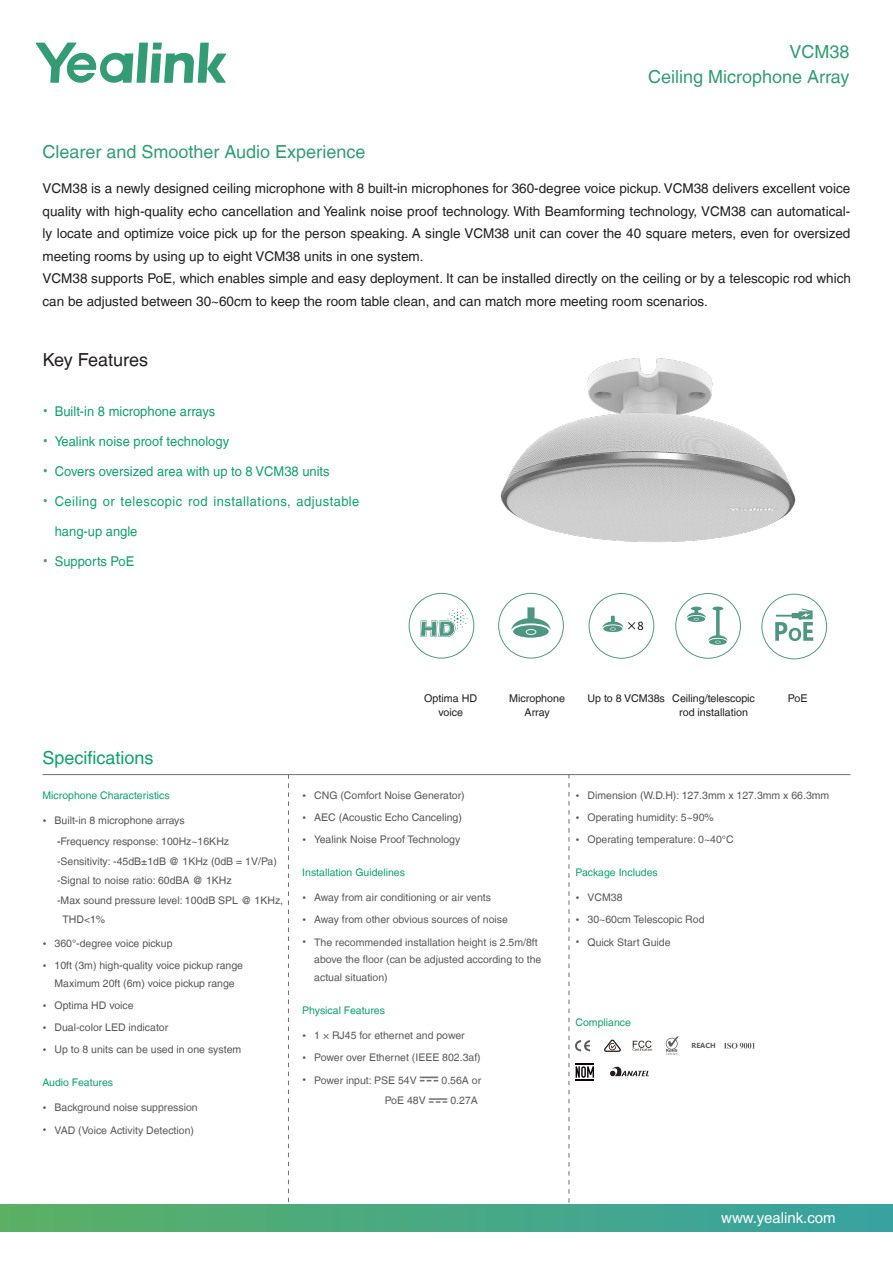
<style>
.page{position:relative;width:893px;height:1263px;background:#fff}
.page>*{position:absolute;margin:0;border:0;box-sizing:border-box;transform-origin:0 0}
.h-机型介绍{font:18px "Helvetica LT";color:#349c74}
.机型名{font:18px "Helvetica LT";color:#349c74}
.h2-绿{font:18px "Helvetica LT";color:#109f6f}
.h1-key_feature{font:18px "Helvetica LT";color:#231f20}
.t1{font:15px "Helvetica LT";color:#fff}
.机型介绍{font:13.5px/22.5px "Helvetica LT";color:#231f20;text-align:justify}
.t2{font:13.5px "Helvetica LT";color:#109f6f;scale:.96 1}
.t3{font:13.5px "Helvetica LT";letter-spacing:.035em;color:#109f6f;scale:.96 1}
.t4{font:11.25px "Source Han Sans CN";color:#030303}
.p-图标{font:10.65px/13.6px "Helvetica LT";color:#231f20;text-align:center}
.t5{font:10.5px/17.9px "Helvetica LT";color:#5a595c}
.Table_Paragraph{font:10.5px/19.5px "Helvetica LT";color:#595757}
.h2-绿-2{font:10.5px "Helvetica LT";color:#109f6f}
.Table_Paragraph-2{font:10.5px "Helvetica LT";color:#5a5a5d}
.t6{font:700 7.35px "Microsoft Phags Pa";color:#5b5b5c}
.s1{font-family:"Microsoft Phags Pa";color:#529984}
.s2{font-family:"Microsoft Phags Pa";color:#5a595c}
.s3{color:#231f20}
.s4{font-family:"Microsoft Phags Pa"}
</style>
<div class="page">
<div style="left:0;top:1204px;width:893px;height:27px;background:linear-gradient(to right,#5ab065,#38a2a2)"></div>
<svg style="left:35px;top:43px;width:191px;height:40px"></svg>
<hr style="left:43px;top:774px;width:807px;height:1px;background:#707070">
<svg style="left:288px;top:775px;width:1px;height:427px"></svg>
<img style="left:420px;top:1076px;width:19px;height:6px">
<img style="left:429px;top:1098px;width:18px;height:5px">
<svg style="left:724px;top:1043px;width:31px;height:5px"></svg>
<svg style="left:666px;top:1036px;width:13px;height:19px"></svg>
<svg style="left:604px;top:1039px;width:17px;height:13px"></svg>
<svg style="left:633px;top:1041px;width:19px;height:10px"></svg>
<svg style="left:610px;top:1066px;width:39px;height:11px"></svg>
<svg style="left:569px;top:774px;width:25px;height:428px"></svg>
<img style="left:500px;top:358px;width:296px;height:184px">
<svg style="left:761px;top:594px;width:66px;height:65px"></svg>
<svg style="left:498px;top:593px;width:66px;height:65px"></svg>
<svg style="left:409px;top:593px;width:65px;height:65px"></svg>
<svg style="left:589px;top:593px;width:65px;height:66px"></svg>
<svg style="left:675px;top:593px;width:66px;height:66px"></svg>
<p class="机型名" style="left:789px;top:41px;width:62px">VCM38</p>
<p class="机型名" style="left:648px;top:66px;width:203px">Ceiling Microphone Array</p>
<p class="h-机型介绍" style="left:43px;top:141px;width:324px">Clearer and Smoother Audio Experience</p>
<p class="机型介绍" style="left:43px;top:177px;width:809px">VCM38 is a newly designed ceiling microphone with 8 built-in microphones for 360-degree voice pickup. VCM38 delivers excellent voice quality with high-quality echo cancellation and Yealink noise proof technology. With Beamforming technology, VCM38 can automatical&shy;ly locate and optimize voice pick up for the person speaking. A single VCM38 unit can cover the 40 square meters, even for oversized meeting rooms by using up to eight VCM38 units in one system.</p>
<p class="机型介绍" style="left:43px;top:267px;width:810px">VCM38 supports PoE, which enables simple and easy deployment. It can be installed directly on the ceiling or by a telescopic rod which can be adjusted between 30~60cm to keep the room table clean, and can match more meeting room scenarios.</p>
<p class="h1-key_feature" style="left:43px;top:349px;width:107px">Key Features</p>
<p class="t2" style="left:43px;top:403px;width:181px"><span class="s1">•</span> Built-in 8 microphone arrays</p>
<p class="t2" style="left:43px;top:433px;width:196px"><span class="s1">•</span> Yealink noise proof technology</p>
<p class="t2" style="left:43px;top:463px;width:300px"><span class="s1">•</span> Covers oversized area with up to 8 VCM38 units</p>
<p class="t3" style="left:43px;top:493px;width:331px"><span class="s1">•</span> Ceiling or telescopic rod installations, adjustable</p>
<p class="t2" style="left:55px;top:523px;width:88px">hang-up angle</p>
<p class="t2" style="left:43px;top:553px;width:97px"><span class="s1">•</span> Supports PoE</p>
<p class="h2-绿" style="left:43px;top:747px;width:113px">Specifications</p>
<p class="t4" style="left:626px;top:619px;width:19px">×8</p>
<p class="p-图标" style="left:424px;top:691px;width:54px">Optima HD voice</p>
<p class="p-图标" style="left:509px;top:691px;width:57px">Microphone<br>Array</p>
<p class="p-图标" style="left:587px;top:691px;width:79px">Up to 8 VCM38s</p>
<p class="p-图标" style="left:672px;top:691px;width:84px">Ceiling/telescopic rod installation</p>
<p class="p-图标" style="left:788px;top:691px;width:21px">PoE</p>
<p class="h2-绿-2" style="left:43px;top:789px;width:129px">Microphone Characteristics</p>
<p class="Table_Paragraph" style="left:43px;top:810px;width:144px"><span class="s2">•</span> Built-in 8 microphone arrays</p>
<p class="Table_Paragraph" style="left:57px;top:831px;width:174px"><span class="s3">-</span>Frequency response: 100Hz~16KHz</p>
<p class="Table_Paragraph" style="left:57px;top:851px;width:221px">-Sensitivity: -45dB±1dB @ 1KHz (0dB = 1V/Pa)</p>
<p class="Table_Paragraph" style="left:57px;top:870px;width:176px">-Signal to noise ratio: 60dBA @ 1KHz</p>
<p class="Table_Paragraph" style="left:62px;top:890px;width:222px;text-indent:-5px">-Max sound pressure level: 100dB SPL @ 1KHz,<br>THD&lt;1%</p>
<p class="Table_Paragraph" style="left:43px;top:933px;width:132px"><span class="s2">•</span> 360°-degree voice pickup</p>
<p class="Table_Paragraph" style="left:43px;top:956px;width:202px;line-height:17.9px;text-align:center"><span class="s2">•</span> 10ft (3m) high-quality voice pickup range<br>Maximum 20ft (6m) voice pickup range</p>
<p class="Table_Paragraph" style="left:43px;top:995px;width:93px"><span class="s2">•</span> Optima HD voice</p>
<p class="Table_Paragraph" style="left:43px;top:1018px;width:127px"><span class="s2">•</span> Dual-color LED indicator</p>
<p class="Table_Paragraph" style="left:43px;top:1040px;width:200px"><span class="s2">•</span> Up to 8 units can be used in one system</p>
<p class="h2-绿-2" style="left:43px;top:1076px;width:72px">Audio Features</p>
<p class="t5" style="left:43px;top:1099px;width:157px"><span class="s4">•</span> Background noise suppression</p>
<p class="t5" style="left:43px;top:1121px;width:153px"><span class="s4">•</span> VAD (Voice Activity Detection)</p>
<p class="t5" style="left:302px;top:786px;width:164px"><span class="s4">•</span> CNG (Comfort Noise Generator)</p>
<p class="Table_Paragraph" style="left:302px;top:807px;width:161px"><span class="s2">•</span> AEC (Acoustic Echo Canceling)</p>
<p class="Table_Paragraph" style="left:302px;top:830px;width:160px"><span class="s2">•</span> Yealink Noise Proof Technology</p>
<p class="h2-绿-2" style="left:302px;top:866px;width:104px">Installation Guidelines</p>
<p class="t5" style="left:302px;top:888px;width:190px"><span class="s4">•</span> Away from air conditioning or air vents</p>
<p class="t5" style="left:302px;top:911px;width:207px"><span class="s4">•</span> Away from other obvious sources of noise</p>
<p class="t5" style="left:314px;top:933px;width:229px;text-indent:-12px"><span class="s4">•</span> The recommended installation height is 2.5m/8ft above the floor (can be adjusted according to the actual situation)</p>
<p class="h2-绿-2" style="left:302px;top:1004px;width:84px">Physical Features</p>
<p class="t5" style="left:302px;top:1026px;width:164px"><span class="s4">•</span> 1 × RJ45 for ethernet and power</p>
<p class="t5" style="left:302px;top:1049px;width:180px"><span class="s4">•</span> Power over Ethernet (IEEE 802.3af)</p>
<p class="t5" style="left:302px;top:1071px;width:116px"><span class="s4">•</span> Power input: PSE 54V</p>
<p class="t5" style="left:441px;top:1071px;width:41px">0.56A or</p>
<p class="Table_Paragraph-2" style="left:385px;top:1094px;width:42px">PoE 48V</p>
<p class="Table_Paragraph-2" style="left:450px;top:1094px;width:29px">0.27A</p>
<p class="t5" style="left:576px;top:786px;width:255px"><span class="s4">•</span> Dimension (W.D.H): 127.3mm x 127.3mm x 66.3mm</p>
<p class="t5" style="left:576px;top:808px;width:140px"><span class="s4">•</span> Operating humidity: 5~90%</p>
<p class="t5" style="left:576px;top:830px;width:160px"><span class="s4">•</span> Operating temperature: 0~40°C</p>
<p class="h2-绿-2" style="left:576px;top:866px;width:84px">Package Includes</p>
<p class="t5" style="left:576px;top:888px;width:49px"><span class="s4">•</span> VCM38</p>
<p class="t5" style="left:576px;top:911px;width:130px"><span class="s4">•</span> 30~60cm Telescopic Rod</p>
<p class="t5" style="left:576px;top:933px;width:97px"><span class="s4">•</span> Quick Start Guide</p>
<p class="h2-绿-2" style="left:576px;top:1016px;width:57px">Compliance</p>
<p class="t6" style="left:691px;top:1040px;width:26px">REACH</p>
<p class="t1" style="left:721px;top:1208px;width:116px">www.yealink.com</p>
</div>
